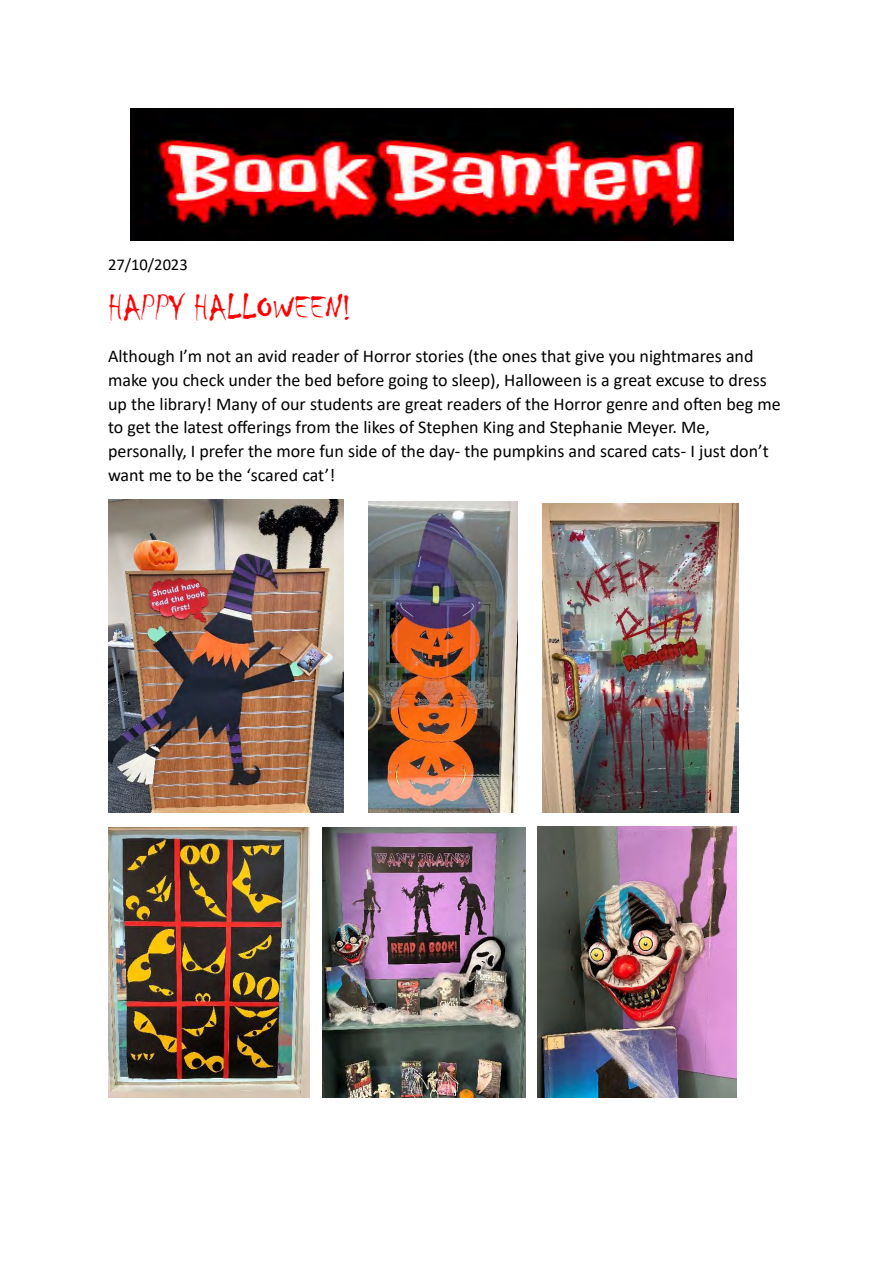
<style>
.page{position:relative;width:893px;height:1263px;background:#fff}
.page>*{position:absolute;margin:0;border:0;box-sizing:border-box;transform-origin:0 0}
.t1{font:36px "Chiller";color:#f00}
.t2{font:18px/23.7px "Calibri";color:#000}
.t3{font:16.5px "Calibri";letter-spacing:.005em;color:#000}
</style>
<div class="page">
<img style="left:130px;top:108px;width:603px;height:133px">
<img style="left:109px;top:499px;width:235px;height:313px">
<img style="left:369px;top:501px;width:149px;height:312px">
<img style="left:543px;top:504px;width:195px;height:309px">
<img style="left:108px;top:828px;width:202px;height:269px">
<img style="left:323px;top:828px;width:202px;height:270px">
<img style="left:537px;top:827px;width:200px;height:271px">
<p class="t3" style="left:108px;top:258px;width:81px">27/10/2023</p>
<p class="t1" style="left:108px;top:288px;width:245px">HAPPY HALLOWEEN!</p>
<p class="t2" style="left:108px;top:346px;width:674px">Although I’m not an avid reader of Horror stories (the ones that give you nightmares and make you check under the bed before going to sleep), Halloween is a great excuse to dress up the library! Many of our students are great readers of the Horror genre and often beg me to get the latest offerings from the likes of Stephen King and Stephanie Meyer. Me, personally, I prefer the more fun side of the day- the pumpkins and scared cats- I just don’t want me to be the ‘scared cat’!</p>
</div>
